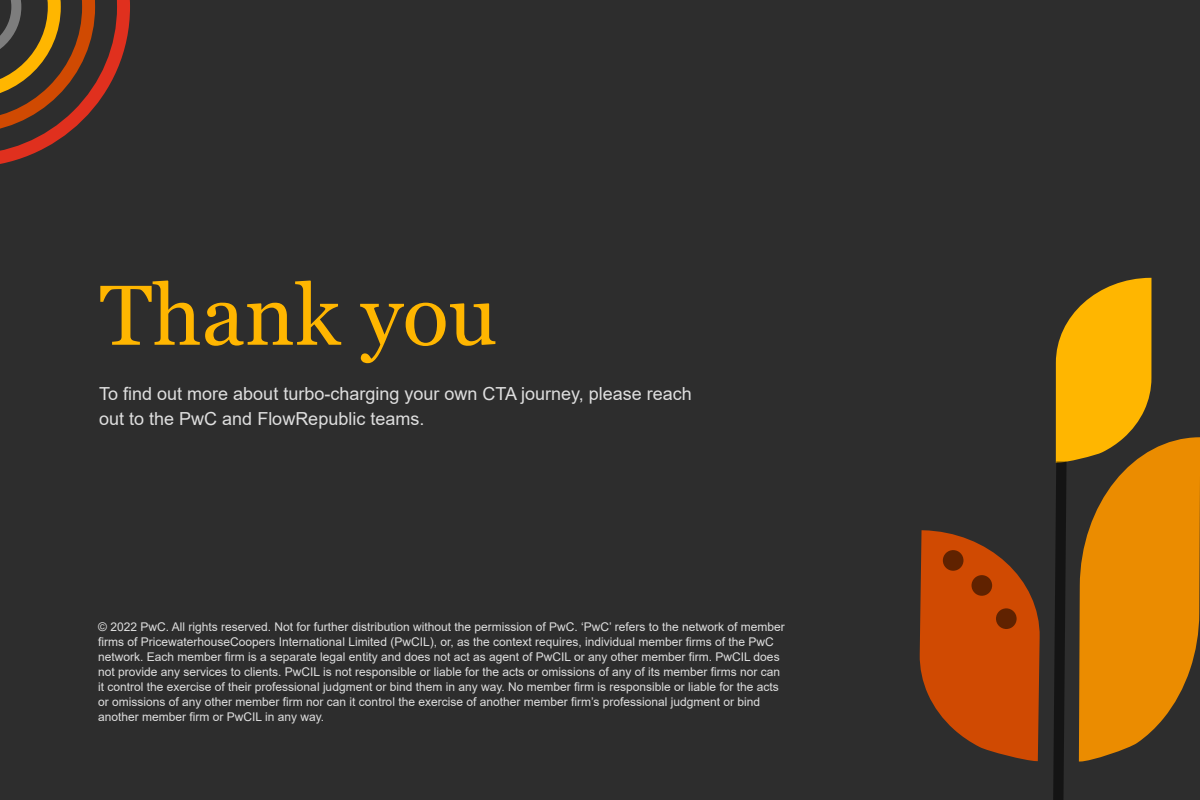
<style>
.page{position:relative;width:1200px;height:800px;background:#2d2d2d}
.page>*{position:absolute;margin:0;border:0;box-sizing:border-box;transform-origin:0 0}
.t1{font:85px "Georgia";color:#ffb600}
.t2{font:18px/25px "Arial";color:#dedede}
.t3{font:12px/15px "Arial";color:#dedede}
</style>
<div class="page">
<svg style="left:1151px;top:437px;width:49px;height:295px;background:#cf7e06"></svg>
<svg style="left:920px;top:530px;width:120px;height:231px"></svg>
<svg style="left:1053px;top:278px;width:98px;height:522px"></svg>
<div style="left:943px;top:550px;width:20px;height:21px;background:#602200;border-radius:50%"></div>
<div style="left:972px;top:575px;width:20px;height:21px;background:#602200;border-radius:50%"></div>
<div style="left:996px;top:608px;width:21px;height:21px;background:#602200;border-radius:50%"></div>
<svg style="left:0;top:0;width:130px;height:164px"></svg>
<h1 class="t1" style="left:100px;top:264px;width:399px">Thank you</h1>
<h2 class="t2" style="left:99px;top:381px;width:594px">To find out more about turbo-charging your own CTA journey, please reach out to the PwC and FlowRepublic teams.</h2>
<p class="t3" style="left:98px;top:619px;width:688px">© 2022 PwC. All rights reserved. Not for further distribution without the permission of PwC. ‘PwC’ refers to the network of member firms of PricewaterhouseCoopers International Limited (PwCIL), or, as the context requires, individual member firms of the PwC network. Each member firm is a separate legal entity and does not act as agent of PwCIL or any other member firm. PwCIL does not provide any services to clients. PwCIL is not responsible or liable for the acts or omissions of any of its member firms nor can it control the exercise of their professional judgment or bind them in any way. No member firm is responsible or liable for the acts or omissions of any other member firm nor can it control the exercise of another member firm’s professional judgment or bind another member firm or PwCIL in any way.</p>
</div>
